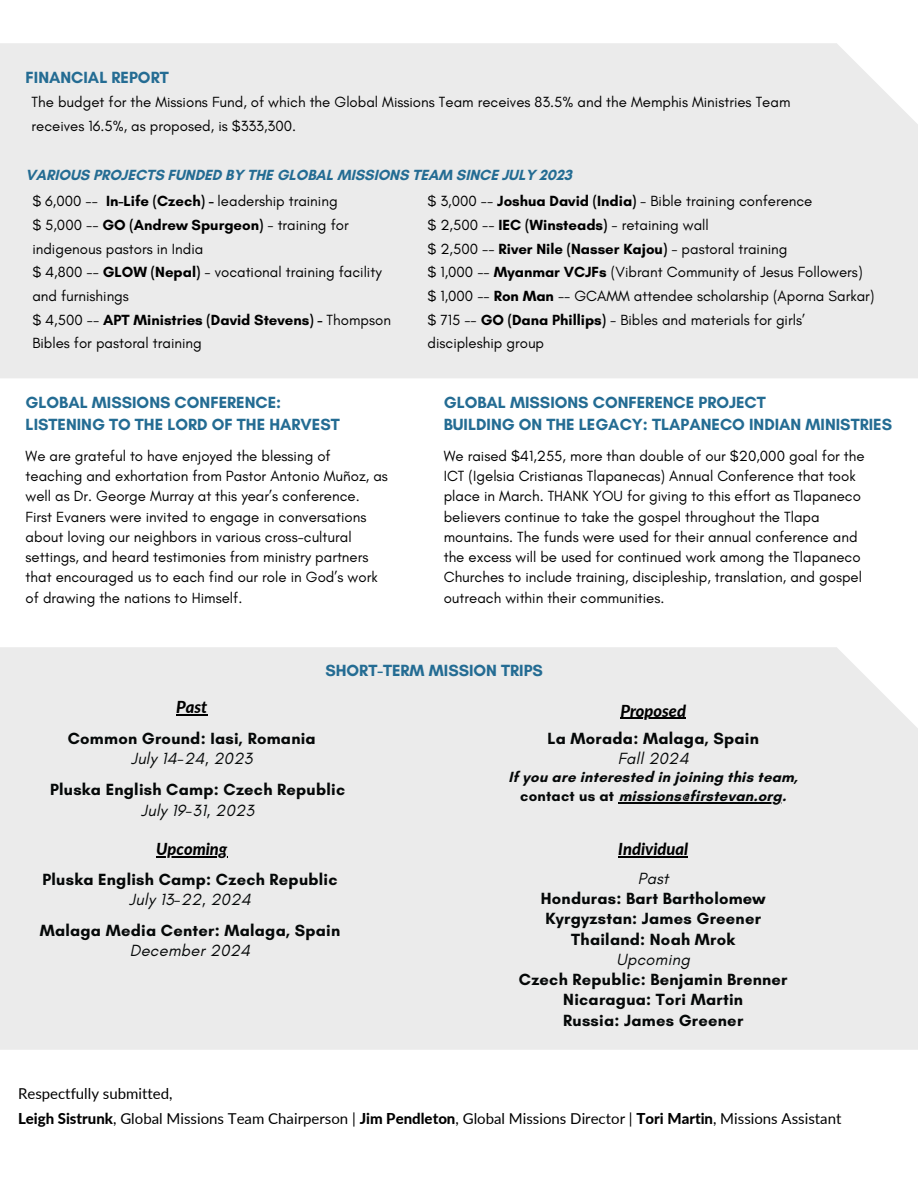
<style>
.page{position:relative;width:918px;height:1188px;background:#fff}
.page>*{position:absolute;margin:0;border:0;box-sizing:border-box;transform-origin:0 0}
.t1{font:700 16.5px/20.2px "Glacial Indifference";letter-spacing:.015em;color:#050808}
.t2{font:700 16.5px/22.5px "Glacial Indifference";color:#246c93}
.t3{font:italic 16.5px "Glacial Indifference";letter-spacing:.015em;color:#050808}
.t4{font:italic 800 16.5px "Lato";color:#000}
.t5{font:15px/20.2px "Glacial Indifference";color:#000}
.t6{font:15px "Lato";color:#000}
.t7{font:700 15px/26.8px "Glacial Indifference";color:#246c93}
.t8{font:700 15px "Glacial Indifference";letter-spacing:.015em;color:#050808}
.s1{font-weight:400;color:#000}
.s2{color:#000}
.s3{font-weight:700}
.s4{font-weight:800}
</style>
<div class="page">
<div style="left:0;top:43px;width:918px;height:335px;background:#ebebeb"></div>
<div style="left:0;top:647px;width:918px;height:403px;background:#ebebeb"></div>
<hr style="left:619px;top:802px;width:163px;height:2px;background:#050808">
<hr style="left:176px;top:715px;width:31px;height:1px;background:#000">
<hr style="left:156px;top:856px;width:71px;height:1px;background:#000">
<hr style="left:620px;top:718px;width:66px;height:1px;background:#000">
<hr style="left:618px;top:856px;width:70px;height:1px;background:#000">
<h1 class="t2" style="left:26px;top:66px;width:145px">FINANCIAL REPORT</h1>
<p class="t5" style="left:32px;top:90px;width:760px;line-height:23.7px">The budget for the Missions Fund, of which the Global Missions Team receives 83.5% and the Memphis Ministries Team receives 16.5%, as proposed, is $333,300.</p>
<p class="t7" style="left:32px;top:161px;width:541px;text-indent:-7px">VARIOUS PROJECTS FUNDED BY THE GLOBAL MISSIONS TEAM SINCE JULY 2023 <span class="s1">$ 6,000 --</span> <span class="s2">In-Life (Czech) -</span> <span class="s1">leadership training</span></p>
<p class="t5" style="left:32px;top:213px;width:318px;line-height:23.7px">$ 5,000 -- <span class="s3">GO (Andrew Spurgeon)</span> - training for indigenous pastors in India</p>
<p class="t5" style="left:32px;top:260px;width:351px;line-height:23.7px">$ 4,800 -- <span class="s3">GLOW (Nepal)</span> - vocational training facility and furnishings</p>
<p class="t5" style="left:32px;top:307px;width:360px;line-height:23.7px">$ 4,500 -- <span class="s3">APT Ministries (David Stevens) -</span> Thompson<br>Bibles for pastoral training</p>
<p class="t5" style="left:428px;top:191px;width:386px">$ 3,000 -- <span class="s3">Joshua David (India)</span> - Bible training conference</p>
<p class="t5" style="left:428px;top:215px;width:283px">$ 2,500 -- <span class="s3">IEC (Winsteads)</span> - retaining wall</p>
<p class="t5" style="left:428px;top:238px;width:361px">$ 2,500 -- <span class="s3">River Nile (Nasser Kajou)</span> - pastoral training</p>
<p class="t5" style="left:428px;top:262px;width:437px">$ 1,000 -- <span class="s3">Myanmar VCJFs</span> (Vibrant Community of Jesus Followers)</p>
<p class="t5" style="left:428px;top:286px;width:449px">$ 1,000 -- <span class="s3">Ron Man</span> -- GCAMM attendee scholarship (Aporna Sarkar)</p>
<p class="t5" style="left:428px;top:307px;width:379px;line-height:23.7px">$ 715 -- <span class="s3">GO (Dana Phillips)</span> - Bibles and materials for girls’ discipleship group</p>
<p class="t2" style="left:26px;top:391px;width:316px">GLOBAL MISSIONS CONFERENCE:<br>LISTENING TO THE LORD OF THE HARVEST</p>
<p class="t5" style="left:26px;top:445px;width:364px">We are grateful to have enjoyed the blessing of teaching and exhortation from Pastor Antonio Muñoz, as well as Dr. George Murray at this year’s conference.<br>First Evaners were invited to engage in conversations about loving our neighbors in various cross-cultural settings, and heard testimonies from ministry partners that encouraged us to each find our role in God’s work of drawing the nations to Himself.</p>
<p class="t2" style="left:444px;top:391px;width:450px">GLOBAL MISSIONS CONFERENCE PROJECT<br>BUILDING ON THE LEGACY: TLAPANECO INDIAN MINISTRIES</p>
<p class="t5" style="left:444px;top:445px;width:422px">We raised $41,255, more than double of our $20,000 goal for the ICT (Igelsia Cristianas Tlapanecas) Annual Conference that took place in March. THANK YOU for giving to this effort as Tlapaneco believers continue to take the gospel throughout the Tlapa mountains. The funds were used for their annual conference and the excess will be used for continued work among the Tlapaneco Churches to include training, discipleship, translation, and gospel outreach within their communities.</p>
<p class="t4" style="left:176px;top:697px;width:33px">Past</p>
<p class="t2" style="left:325px;top:659px;width:219px">SHORT-TERM MISSION TRIPS</p>
<p class="t4" style="left:620px;top:700px;width:67px">Proposed</p>
<p class="t1" style="left:68px;top:728px;width:250px">Common Ground: Iasi, Romania</p>
<h2 class="t3" style="left:131px;top:748px;width:123px">July 14-24, 2023</h2>
<p class="t1" style="left:50px;top:780px;width:297px">Pluska English Camp: Czech Republic</p>
<p class="t3" style="left:141px;top:800px;width:115px">July 19-31, 2023</p>
<p class="t4" style="left:156px;top:839px;width:73px">Upcoming</p>
<h2 class="t1" style="left:42px;top:869px;width:297px">Pluska English Camp: Czech Republic</h2>
<p class="t3" style="left:129px;top:890px;width:123px">July 13-22, 2024</p>
<p class="t1" style="left:40px;top:920px;width:302px">Malaga Media Center: Malaga, Spain</p>
<p class="t3" style="left:130px;top:940px;width:122px">December 2024</p>
<p class="t1" style="left:547px;top:728px;width:213px">La Morada: Malaga, Spain</p>
<p class="t3" style="left:618px;top:748px;width:72px">Fall 2024</p>
<p class="t8" style="left:509px;top:768px;width:291px">If you are interested in joining this team,</p>
<p class="t8" style="left:520px;top:787px;width:268px">contact us at missions@firstevan.org.</p>
<p class="t4" style="left:618px;top:839px;width:71px">Individual</p>
<p class="t3" style="left:638px;top:868px;width:32px">Past</p>
<p class="t1" style="left:541px;top:888px;width:226px">Honduras: Bart Bartholomew</p>
<p class="t1" style="left:545px;top:909px;width:217px">Kyrgyzstan: James Greener</p>
<p class="t1" style="left:571px;top:929px;width:165px">Thailand: Noah Mrok</p>
<p class="t3" style="left:616px;top:949px;width:75px">Upcoming</p>
<p class="t1" style="left:519px;top:969px;width:270px">Czech Republic: Benjamin Brenner</p>
<p class="t1" style="left:563px;top:990px;width:182px">Nicaragua: Tori Martin<br>Russia: James Greener</p>
<h2 class="t6" style="left:18px;top:1084px;width:156px">Respectfully submitted,</h2>
<h2 class="t6" style="left:18px;top:1109px;width:825px"><span class="s4">Leigh Sistrunk</span>, Global Missions Team Chairperson | <span class="s4">Jim Pendleton</span>, Global Missions Director | <span class="s4">Tori Martin</span>, Missions Assistant</h2>
</div>
